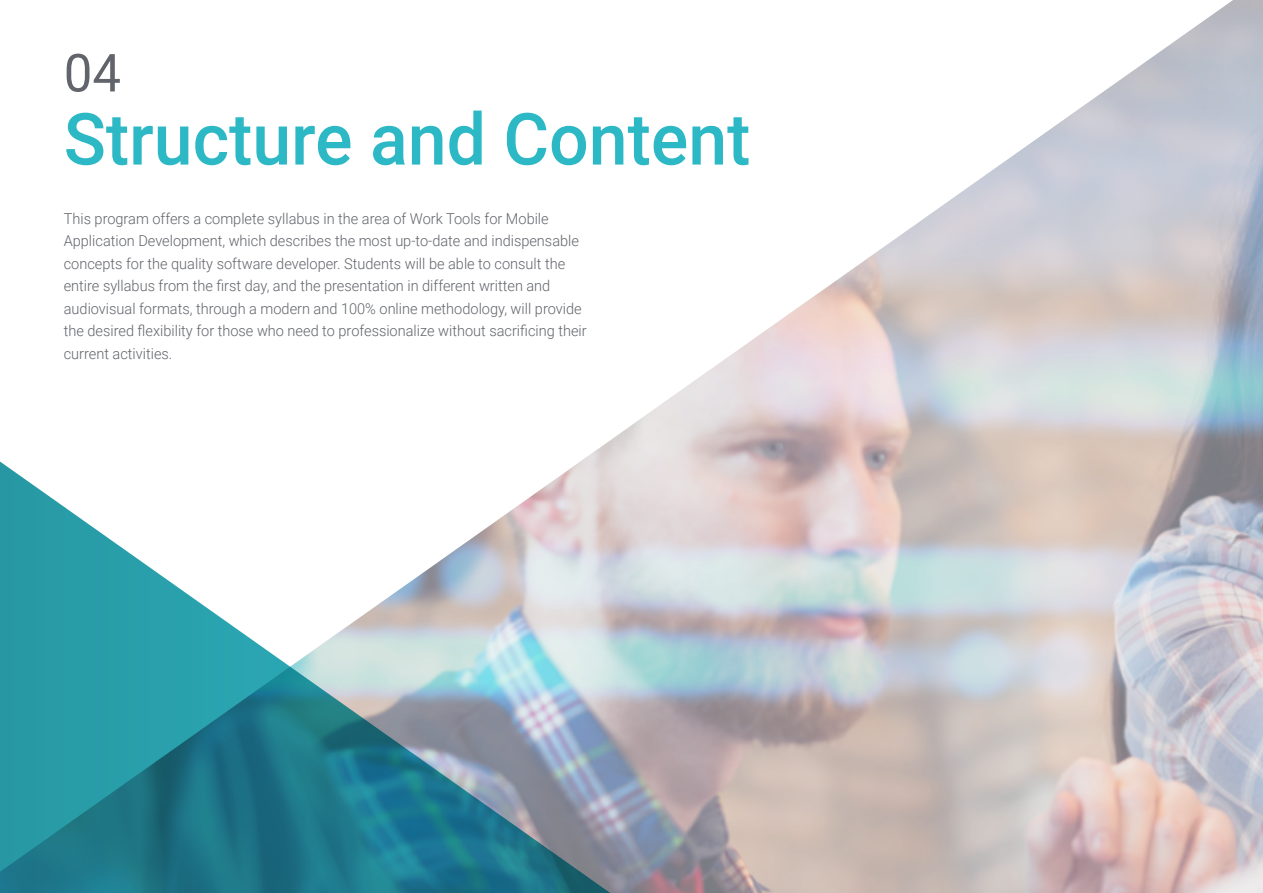
<style>
.page{position:relative;width:1263px;height:893px;background:#fff}
.page>*{position:absolute;margin:0;border:0;box-sizing:border-box;transform-origin:0 0}
.t1{font:500 72px "Roboto";color:#2db8c5}
.t2{font:52.5px "Roboto";color:#61646a}
.t3{font:300 15px/22.5px "Roboto";color:#61646a}
</style>
<div class="page">
<img style="left:602px;top:0;width:661px;height:893px">
<svg style="left:0;top:446px;width:640px;height:447px"></svg>
<h2 class="t2" style="left:64px;top:36px;width:59px">04</h2>
<h1 class="t1" style="left:64px;top:89px;width:688px">Structure and Content</h1>
<p class="t3" style="left:64px;top:207px;width:524px">This program offers a complete syllabus in the area of Work Tools for Mobile Application Development, which describes the most up-to-date and indispensable concepts for the quality software developer. Students will be able to consult the entire syllabus from the first day, and the presentation in different written and audiovisual formats, through a modern and 100% online methodology, will provide the desired flexibility for those who need to professionalize without sacrificing their current activities.</p>
</div>
